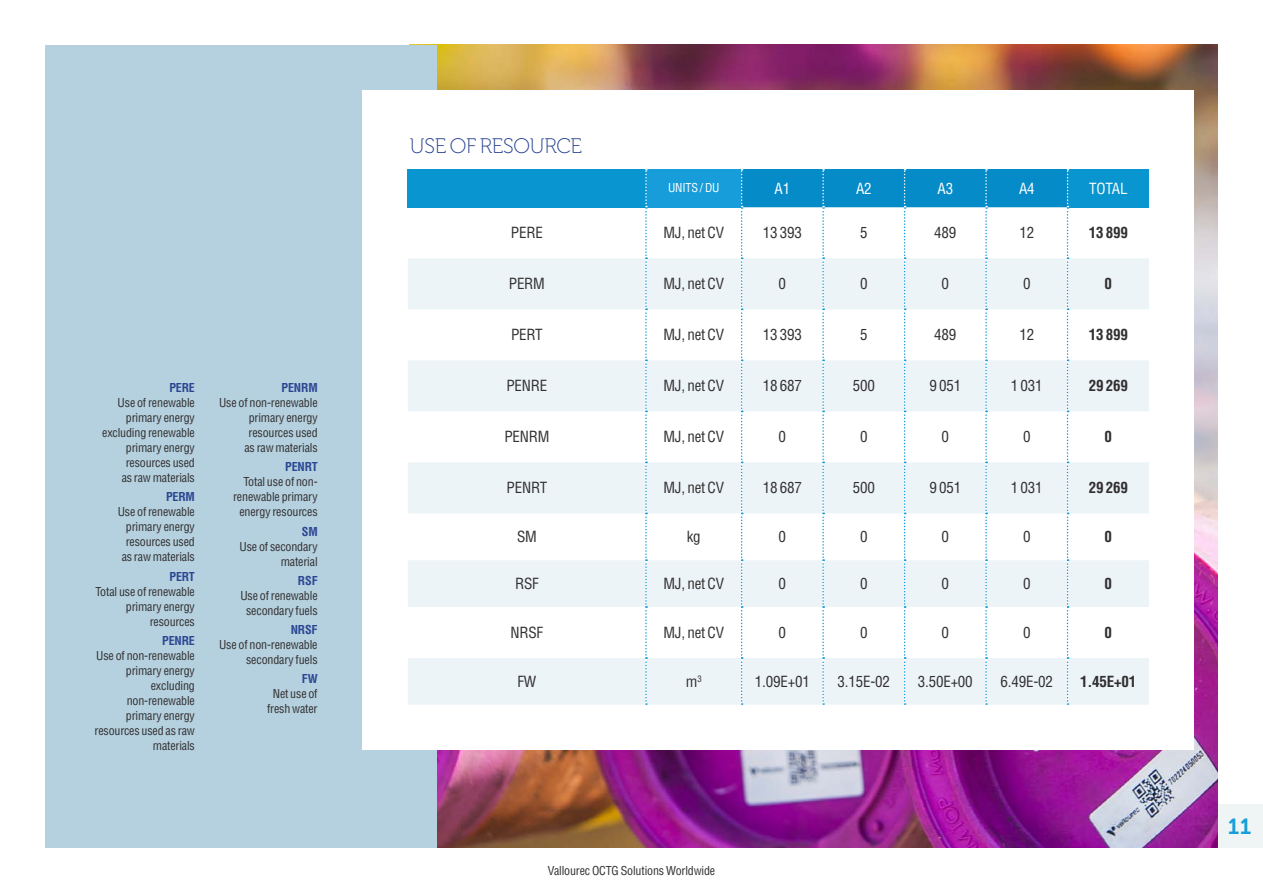
<style>
.page{position:relative;width:1263px;height:893px;background:#fff}
.page>*{position:absolute;margin:0;border:0;box-sizing:border-box;transform-origin:0 0}
.t1{font:21.75px "Museo 700";color:#179dd9}
.body_intro{font:21px "Museo 100";letter-spacing:-.015em;color:#253f8e}
.TBX_Body_OK{font:condensed 15px "Helvetica LT Std";letter-spacing:-.01em;color:#312f30}
.TBX_Body_OK-2{font:700 condensed 15px "Helvetica LT Std";letter-spacing:-.01em;color:#312f30}
.body_intro-2{font:condensed 15px "Helvetica LT Std";letter-spacing:-.01em;color:#fff}
.Listing_Definition{font:condensed 12px/15px "Helvetica LT Std";letter-spacing:-.015em;color:#312f30;text-align:right}
.body_intro-3{font:condensed 12px "Helvetica LT Std";letter-spacing:-.015em;color:#fff}
.s1{font-weight:700;color:#2a4692}
</style>
<div class="page">
<div style="left:1233px;top:805px;width:30px;height:43px;background:#eff5f4"></div>
<div style="left:1218px;top:805px;width:43px;height:43px;background:#eff5f4"></div>
<img style="left:436px;top:45px;width:782px;height:803px">
<div style="left:45px;top:45px;width:391px;height:803px;background:#b5d0de"></div>
<div style="left:363px;top:90px;width:831px;height:660px;background:#fff"></div>
<div style="left:408px;top:169px;width:238px;height:38px;background:#0995d0"></div>
<div style="left:646px;top:169px;width:96px;height:38px;background:#179dd9"></div>
<div style="left:1067px;top:169px;width:82px;height:38px;background:#0995d0"></div>
<svg style="left:408px;top:258px;width:741px;height:447px;fill:#edf4f8"></svg>
<svg style="left:741px;top:169px;width:327px;height:536px"></svg>
<svg style="left:645px;top:169px;width:2px;height:536px"></svg>
<p class="Listing_Definition" style="left:102px;top:380px;width:94px"><span class="s1">PERE<br></span>Use of renewable primary energy excluding renewable primary energy resources used<br>as raw materials</p>
<p class="Listing_Definition" style="left:118px;top:489px;width:79px"><span class="s1">PERM<br></span>Use of renewable primary energy resources used as raw materials</p>
<p class="Listing_Definition" style="left:95px;top:569px;width:101px"><span class="s1">PERT<br></span>Total use of renewable primary energy resources</p>
<p class="Listing_Definition" style="left:95px;top:633px;width:102px"><span class="s1">PENRE<br></span>Use of non-renewable primary energy excluding non-renewable primary energy resources used as raw materials</p>
<p class="Listing_Definition" style="left:219px;top:380px;width:100px"><span class="s1">PENRM<br></span>Use of non-renewable primary energy resources used<br>as raw materials</p>
<p class="Listing_Definition" style="left:233px;top:459px;width:86px"><span class="s1">PENRT<br></span>Total use of non&shy;renewable primary energy resources</p>
<p class="Listing_Definition" style="left:240px;top:524px;width:80px"><span class="s1">SM<br></span>Use of secondary material</p>
<p class="Listing_Definition" style="left:240px;top:573px;width:79px"><span class="s1">RSF<br></span>Use of renewable secondary fuels</p>
<p class="Listing_Definition" style="left:219px;top:622px;width:100px"><span class="s1">NRSF<br></span>Use of non-renewable secondary fuels</p>
<p class="Listing_Definition" style="left:267px;top:671px;width:52px"><span class="s1">FW<br></span>Net use of fresh water</p>
<p class="body_intro" style="left:410px;top:134px;width:174px">USE OF RESOURCE</p>
<p class="body_intro-3" style="left:668px;top:181px;width:53px">UNITS / DU</p>
<p class="body_intro-2" style="left:774px;top:179px;width:17px">A1</p>
<p class="body_intro-2" style="left:856px;top:179px;width:17px">A2</p>
<p class="body_intro-2" style="left:937px;top:179px;width:17px">A3</p>
<p class="body_intro-2" style="left:1019px;top:179px;width:17px">A4</p>
<p class="body_intro-2" style="left:1089px;top:179px;width:40px">TOTAL</p>
<p class="TBX_Body_OK" style="left:511px;top:223px;width:33px">PERE</p>
<p class="TBX_Body_OK" style="left:663px;top:223px;width:62px">MJ, net CV</p>
<p class="TBX_Body_OK" style="left:763px;top:223px;width:41px">13 393</p>
<p class="TBX_Body_OK" style="left:860px;top:223px;width:9px">5</p>
<p class="TBX_Body_OK" style="left:934px;top:223px;width:24px">489</p>
<p class="TBX_Body_OK" style="left:1019px;top:223px;width:16px">12</p>
<p class="TBX_Body_OK-2" style="left:1089px;top:223px;width:41px">13 899</p>
<p class="TBX_Body_OK" style="left:509px;top:274px;width:38px">PERM</p>
<p class="TBX_Body_OK" style="left:663px;top:274px;width:62px">MJ, net CV</p>
<p class="TBX_Body_OK" style="left:779px;top:274px;width:9px">0</p>
<p class="TBX_Body_OK" style="left:860px;top:274px;width:9px">0</p>
<p class="TBX_Body_OK" style="left:941px;top:274px;width:9px">0</p>
<p class="TBX_Body_OK" style="left:1023px;top:274px;width:9px">0</p>
<p class="TBX_Body_OK-2" style="left:1104px;top:274px;width:9px">0</p>
<p class="TBX_Body_OK" style="left:511px;top:325px;width:33px">PERT</p>
<p class="TBX_Body_OK" style="left:663px;top:325px;width:62px">MJ, net CV</p>
<p class="TBX_Body_OK" style="left:763px;top:325px;width:41px">13 393</p>
<p class="TBX_Body_OK" style="left:860px;top:325px;width:9px">5</p>
<p class="TBX_Body_OK" style="left:934px;top:325px;width:24px">489</p>
<p class="TBX_Body_OK" style="left:1019px;top:325px;width:16px">12</p>
<p class="TBX_Body_OK-2" style="left:1089px;top:325px;width:41px">13 899</p>
<p class="TBX_Body_OK" style="left:506px;top:376px;width:42px">PENRE</p>
<p class="TBX_Body_OK" style="left:663px;top:376px;width:62px">MJ, net CV</p>
<p class="TBX_Body_OK" style="left:763px;top:376px;width:41px">18 687</p>
<p class="TBX_Body_OK" style="left:853px;top:376px;width:24px">500</p>
<p class="TBX_Body_OK" style="left:929px;top:376px;width:33px">9 051</p>
<p class="TBX_Body_OK" style="left:1011px;top:376px;width:33px">1 031</p>
<p class="TBX_Body_OK-2" style="left:1089px;top:376px;width:41px">29 269</p>
<p class="TBX_Body_OK" style="left:504px;top:427px;width:47px">PENRM</p>
<p class="TBX_Body_OK" style="left:663px;top:427px;width:62px">MJ, net CV</p>
<p class="TBX_Body_OK" style="left:779px;top:427px;width:9px">0</p>
<p class="TBX_Body_OK" style="left:860px;top:427px;width:9px">0</p>
<p class="TBX_Body_OK" style="left:941px;top:427px;width:9px">0</p>
<p class="TBX_Body_OK" style="left:1023px;top:427px;width:9px">0</p>
<p class="TBX_Body_OK-2" style="left:1104px;top:427px;width:9px">0</p>
<p class="TBX_Body_OK" style="left:507px;top:478px;width:42px">PENRT</p>
<p class="TBX_Body_OK" style="left:663px;top:478px;width:62px">MJ, net CV</p>
<p class="TBX_Body_OK" style="left:763px;top:478px;width:41px">18 687</p>
<p class="TBX_Body_OK" style="left:853px;top:478px;width:24px">500</p>
<p class="TBX_Body_OK" style="left:929px;top:478px;width:33px">9 051</p>
<p class="TBX_Body_OK" style="left:1011px;top:478px;width:33px">1 031</p>
<p class="TBX_Body_OK-2" style="left:1089px;top:478px;width:41px">29 269</p>
<p class="TBX_Body_OK" style="left:517px;top:527px;width:21px">SM</p>
<p class="TBX_Body_OK" style="left:687px;top:527px;width:15px">kg</p>
<p class="TBX_Body_OK" style="left:779px;top:527px;width:9px">0</p>
<p class="TBX_Body_OK" style="left:860px;top:527px;width:9px">0</p>
<p class="TBX_Body_OK" style="left:941px;top:527px;width:9px">0</p>
<p class="TBX_Body_OK" style="left:1023px;top:527px;width:9px">0</p>
<p class="TBX_Body_OK-2" style="left:1104px;top:527px;width:9px">0</p>
<p class="TBX_Body_OK" style="left:515px;top:574px;width:25px">RSF</p>
<p class="TBX_Body_OK" style="left:663px;top:574px;width:62px">MJ, net CV</p>
<p class="TBX_Body_OK" style="left:779px;top:574px;width:9px">0</p>
<p class="TBX_Body_OK" style="left:860px;top:574px;width:9px">0</p>
<p class="TBX_Body_OK" style="left:941px;top:574px;width:9px">0</p>
<p class="TBX_Body_OK" style="left:1023px;top:574px;width:9px">0</p>
<p class="TBX_Body_OK-2" style="left:1104px;top:574px;width:9px">0</p>
<p class="TBX_Body_OK" style="left:510px;top:623px;width:34px">NRSF</p>
<p class="TBX_Body_OK" style="left:663px;top:623px;width:62px">MJ, net CV</p>
<p class="TBX_Body_OK" style="left:779px;top:623px;width:9px">0</p>
<p class="TBX_Body_OK" style="left:860px;top:623px;width:9px">0</p>
<p class="TBX_Body_OK" style="left:941px;top:623px;width:9px">0</p>
<p class="TBX_Body_OK" style="left:1023px;top:623px;width:9px">0</p>
<p class="TBX_Body_OK-2" style="left:1104px;top:623px;width:9px">0</p>
<p class="TBX_Body_OK" style="left:517px;top:672px;width:20px">FW</p>
<p class="TBX_Body_OK" style="left:686px;top:672px;width:17px">m<sup>3</sup></p>
<p class="TBX_Body_OK" style="left:755px;top:672px;width:56px">1.09E+01</p>
<p class="TBX_Body_OK" style="left:838px;top:672px;width:54px">3.15E-02</p>
<p class="TBX_Body_OK" style="left:918px;top:672px;width:56px">3.50E+00</p>
<p class="TBX_Body_OK" style="left:1000px;top:672px;width:54px">6.49E-02</p>
<p class="TBX_Body_OK-2" style="left:1080px;top:672px;width:58px">1.45E+01</p>
<p class="Listing_Definition" style="left:548px;top:863px;width:169px">Vallourec OCTG Solutions Worldwide</p>
<h1 class="t1" style="left:1228px;top:815px;width:25px">11</h1>
</div>
